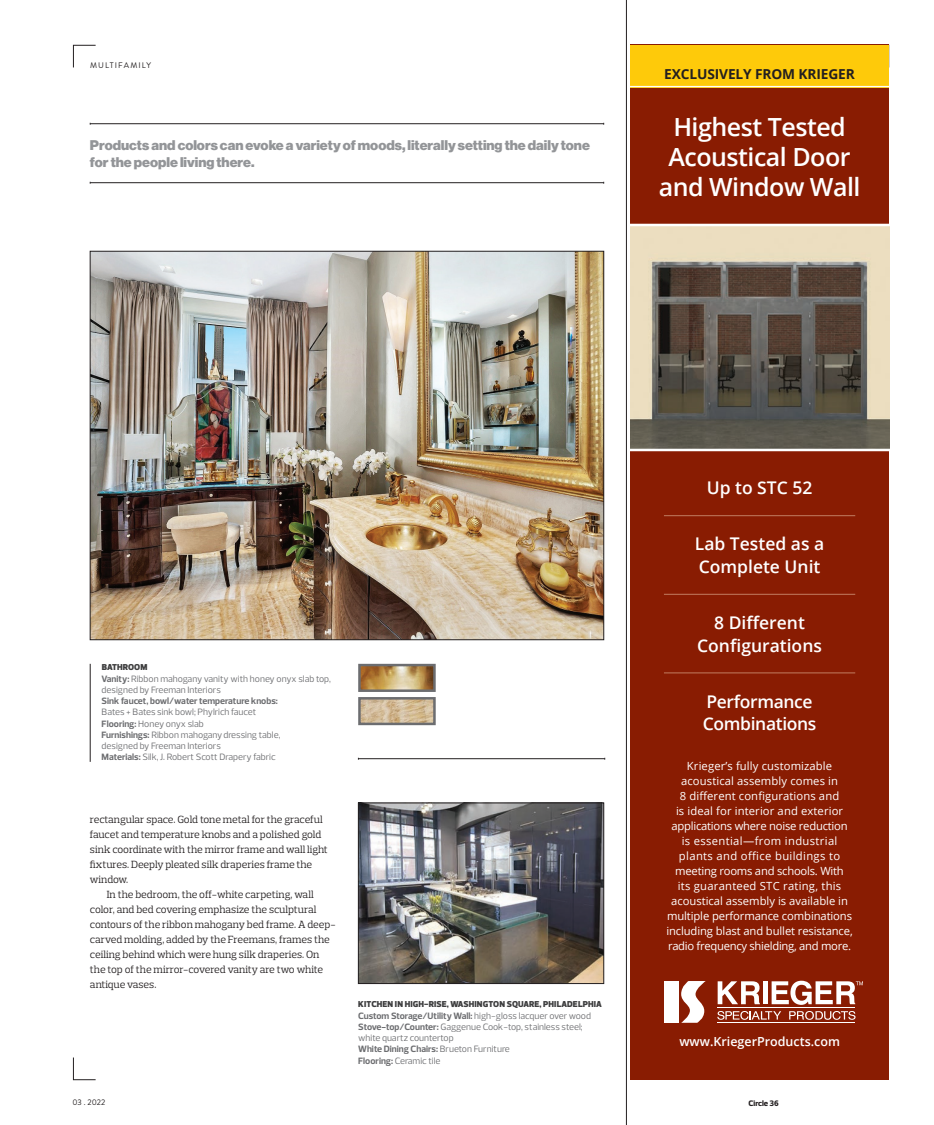
<style>
.page{position:relative;width:934px;height:1125px;background:#fff}
.page>*{position:absolute;margin:0;border:0;box-sizing:border-box;transform-origin:0 0}
.t1{font:600 25px/30px "Open Sans";letter-spacing:-.02em;color:#fff;text-align:center}
.t2{font:600 17.5px/22.5px "Open Sans";color:#fff}
.t3{font:600 17.5px/22.5px "Open Sans";letter-spacing:-.02em;color:#fff}
.t4{font:13.75px/16.2px "N Haas Grotesk DS Pro 95 Blk";color:#939598}
.t5{font:700 13.75px "Open Sans";letter-spacing:-.01em;color:#231f20}
.t6{font:600 12.5px "Open Sans";color:#fff}
.t7{font:11.25px/15px "Open Sans";color:#fff;text-align:center}
.t8{font:10.62px "Prelo Slab";color:#231f20}
.t9{font:9.38px/11.2px "Prelo";color:#6c6d70}
.t10{font:900 8.75px "Prelo";letter-spacing:.015em;color:#3e3e3f}
.t11{font:8.12px "Brandon Grotesque";letter-spacing:.135em;color:#231f20}
.t12{font:800 8.12px "Prelo";color:#231f20}
.t13{font:8.12px "Brandon Grotesque";letter-spacing:.115em;color:#231f20}
.s1{font-weight:700}
</style>
<div class="page">
<svg style="left:73px;top:45px;width:23px;height:23px"></svg>
<svg style="left:73px;top:1057px;width:23px;height:23px"></svg>
<img style="left:92px;top:253px;width:510px;height:385px">
<img style="left:361px;top:667px;width:72px;height:22px">
<div style="left:358px;top:664px;width:78px;height:28px;border:2px solid #6c6d70"></div>
<img style="left:361px;top:700px;width:72px;height:22px">
<div style="left:358px;top:697px;width:78px;height:28px;border:2px solid #6c6d70"></div>
<img style="left:360px;top:805px;width:242px;height:177px">
<div style="left:358px;top:803px;width:246px;height:181px;border:1px solid #231f20"></div>
<hr style="left:90px;top:124px;width:514px;height:1px;background:#231f20">
<hr style="left:90px;top:182px;width:514px;height:1px;background:#231f20">
<hr style="left:626px;top:0;width:1px;height:1125px;background:#231f20">
<hr style="left:90px;top:664px;width:1px;height:98px;background:#231f20">
<div style="left:630px;top:45px;width:259px;height:1035px;background:#891c02"></div>
<div style="left:664px;top:981px;width:14px;height:42px;background:#fff"></div>
<svg style="left:681px;top:981px;width:24px;height:42px"></svg>
<svg style="left:717px;top:981px;width:43px;height:23px"></svg>
<hr style="left:763px;top:981px;width:4px;height:23px;background:#fff">
<hr style="left:717px;top:1008px;width:138px;height:1px;background:#fff">
<svg style="left:717px;top:1011px;width:64px;height:9px"></svg>
<svg style="left:789px;top:1011px;width:66px;height:9px"></svg>
<hr style="left:717px;top:1023px;width:138px;height:1px;background:#fff">
<svg style="left:771px;top:981px;width:92px;height:24px"></svg>
<img style="left:630px;top:226px;width:259px;height:223px">
<hr style="left:664px;top:673px;width:191px;height:1px;background:#c17d61">
<hr style="left:664px;top:594px;width:191px;height:1px;background:#c17d61">
<hr style="left:664px;top:515px;width:191px;height:1px;background:#c17d61">
<hr style="left:630px;top:224px;width:259px;height:2px;background:#fff">
<hr style="left:630px;top:449px;width:259px;height:2px;background:#fff">
<div style="left:630px;top:45px;width:259px;height:42px;background:#feca0a"></div>
<hr style="left:630px;top:86px;width:259px;height:1px;background:#fff">
<svg style="left:889px;top:45px;width:1px;height:23px"></svg>
<hr style="left:358px;top:758px;width:247px;height:1px;background:#231f20">
<p class="t11" style="left:90px;top:59px;width:63px">MULTIFAMILY</p>
<p class="t4" style="left:90px;top:137px;width:501px">Products and colors can evoke a variety of moods, literally setting the daily tone for the people living there.</p>
<p class="t5" style="left:664px;top:64px;width:192px">EXCLUSIVELY FROM KRIEGER</p>
<p class="t1" style="left:658px;top:111px;width:203px">Highest Tested<br>Acoustical Door and Window Wall</p>
<p class="t10" style="left:102px;top:662px;width:47px">BATHROOM</p>
<p class="t9" style="left:102px;top:673px;width:231px"><span class="s1">Vanity:</span> Ribbon mahogany vanity with honey onyx slab top, designed by Freeman Interiors<br><span class="s1">Sink faucet, bowl/water temperature knobs:<br></span>Bates + Bates sink bowl; Phylrich faucet<br><span class="s1">Flooring:</span> Honey onyx slab<br><span class="s1">Furnishings:</span> Ribbon mahogany dressing table,<br>designed by Freeman Interiors<br><span class="s1">Materials:</span> Silk, J. Robert Scott Drapery fabric</p>
<p class="t8" style="left:90px;top:813px;width:234px">rectangular space. Gold tone metal for the graceful</p>
<p class="t8" style="left:90px;top:828px;width:233px">faucet and temperature knobs and a polished gold</p>
<p class="t8" style="left:90px;top:843px;width:239px">sink coordinate with the mirror frame and wall light</p>
<p class="t8" style="left:90px;top:858px;width:224px">fixtures. Deeply pleated silk draperies frame the</p>
<p class="t8" style="left:90px;top:873px;width:40px">window.</p>
<p class="t8" style="left:107px;top:888px;width:208px">In the bedroom, the off-white carpeting, wall</p>
<p class="t8" style="left:90px;top:903px;width:228px">color, and bed covering emphasize the sculptural</p>
<p class="t8" style="left:90px;top:918px;width:247px">contours of the ribbon mahogany bed frame. A deep-</p>
<p class="t8" style="left:90px;top:933px;width:241px">carved molding, added by the Freemans, frames the</p>
<p class="t8" style="left:90px;top:948px;width:231px">ceiling behind which were hung silk draperies. On</p>
<p class="t8" style="left:90px;top:963px;width:235px">the top of the mirror-covered vanity are two white</p>
<p class="t8" style="left:90px;top:978px;width:68px">antique vases.</p>
<p class="t13" style="left:72px;top:1097px;width:34px">03 . 2022</p>
<p class="t10" style="left:358px;top:999px;width:245px">KITCHEN IN HIGH-RISE, WASHINGTON SQUARE, PHILADELPHIA</p>
<p class="t9" style="left:358px;top:1010px;width:234px"><span class="s1">Custom Storage/Utility Wall:</span> high-gloss lacquer over wood <span class="s1">Stove-top/Counter:</span> Gaggenue Cook-top, stainless steel; white quartz countertop<br><span class="s1">White Dining Chairs:</span> Brueton Furniture<br><span class="s1">Flooring:</span> Ceramic tile</p>
<p class="t2" style="left:706px;top:476px;width:107px">Up to STC 52</p>
<p class="t2" style="left:695px;top:532px;width:131px">Lab Tested as a<br>Complete Unit</p>
<p class="t2" style="left:697px;top:611px;width:126px;text-align:center">8 Different<br>Configurations</p>
<p class="t3" style="left:702px;top:690px;width:115px">Performance<br>Combinations</p>
<p class="t7" style="left:666px;top:758px;width:188px">Krieger’s fully customizable acoustical assembly comes in<br>8 different configurations and<br>is ideal for interior and exterior applications where noise reduction is essential—from industrial plants and office buildings to meeting rooms and schools. With<br>its guaranteed STC rating, this acoustical assembly is available in multiple performance combinations including blast and bullet resistance, radio frequency shielding, and more.</p>
<p class="t6" style="left:679px;top:1033px;width:162px">www.KriegerProducts.com</p>
<p class="t12" style="left:748px;top:1098px;width:32px">Circle 36</p>
</div>
